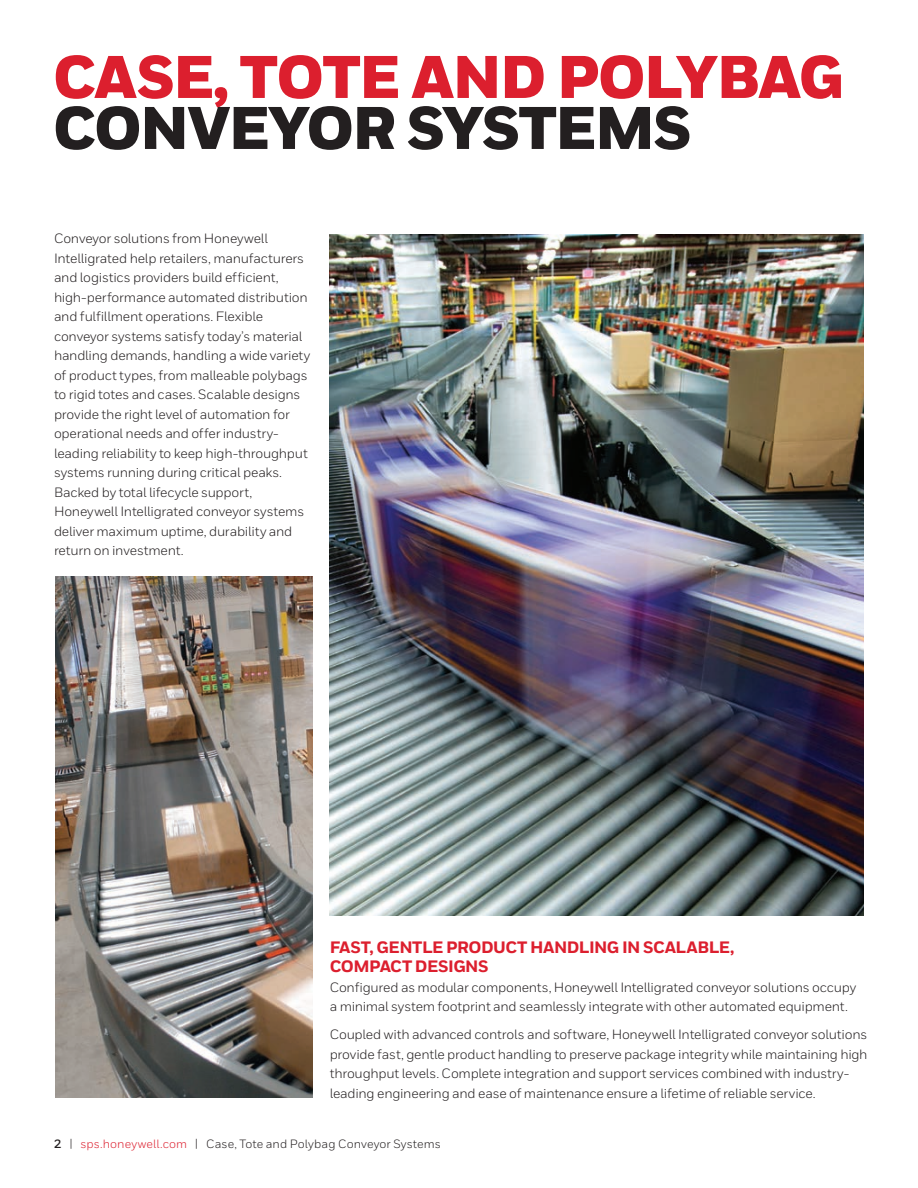
<style>
.page{position:relative;width:918px;height:1188px;background:#fff}
.page>*{position:absolute;margin:0;border:0;box-sizing:border-box;transform-origin:0 0}
._06_Inside__Heading{font:900 60px/51px "Honeywell Sans";letter-spacing:-.03em;color:#dc1f2e}
._09_Inside__Body_Hea{font:800 16.5px/19.5px "Honeywell Sans";letter-spacing:-.03em;color:#dc1f2e}
._10_Inside__Body_Tex{font:13.5px/19.5px "Honeywell Sans";letter-spacing:-.015em;color:#231f20}
.t1{font:12px "Honeywell Sans";letter-spacing:.005em;color:#231f20}
.s1{color:#231f20}
.s2{font-weight:700}
.s3{color:#dc1f2e}
</style>
<div class="page">
<img style="left:330px;top:234px;width:534px;height:682px">
<img style="left:56px;top:577px;width:257px;height:520px">
<p class="_06_Inside__Heading" style="left:53px;top:54px;width:792px">CASE, TOTE AND POLYBAG<br><span class="s1">CONVEYOR SYSTEMS</span></p>
<p class="_10_Inside__Body_Tex" style="left:54px;top:229px;width:258px">Conveyor solutions from Honeywell Intelligrated help retailers, manufacturers and logistics providers build efficient, high-performance automated distribution and fulfillment operations. Flexible conveyor systems satisfy today’s material handling demands, handling a wide variety of product types, from malleable polybags to rigid totes and cases. Scalable designs provide the right level of automation for operational needs and offer industry&shy;leading reliability to keep high-throughput systems running during critical peaks.<br>Backed by total lifecycle support, Honeywell Intelligrated conveyor systems deliver maximum uptime, durability and return on investment.</p>
<p class="_09_Inside__Body_Hea" style="left:330px;top:938px;width:406px">FAST, GENTLE PRODUCT HANDLING IN SCALABLE,<br>COMPACT DESIGNS</p>
<p class="_10_Inside__Body_Tex" style="left:330px;top:978px;width:528px">Configured as modular components, Honeywell Intelligrated conveyor solutions occupy a minimal system footprint and seamlessly integrate with other automated equipment.</p>
<p class="_10_Inside__Body_Tex" style="left:330px;top:1025px;width:539px">Coupled with advanced controls and software, Honeywell Intelligrated conveyor solutions provide fast, gentle product handling to preserve package integrity while maintaining high throughput levels. Complete integration and support services combined with industry&shy;leading engineering and ease of maintenance ensure a lifetime of reliable service.</p>
<p class="t1" style="left:54px;top:1136px;width:388px"><span class="s2">2</span> | <span class="s3">sps.honeywell.com</span> | Case, Tote and Polybag Conveyor Systems</p>
</div>
